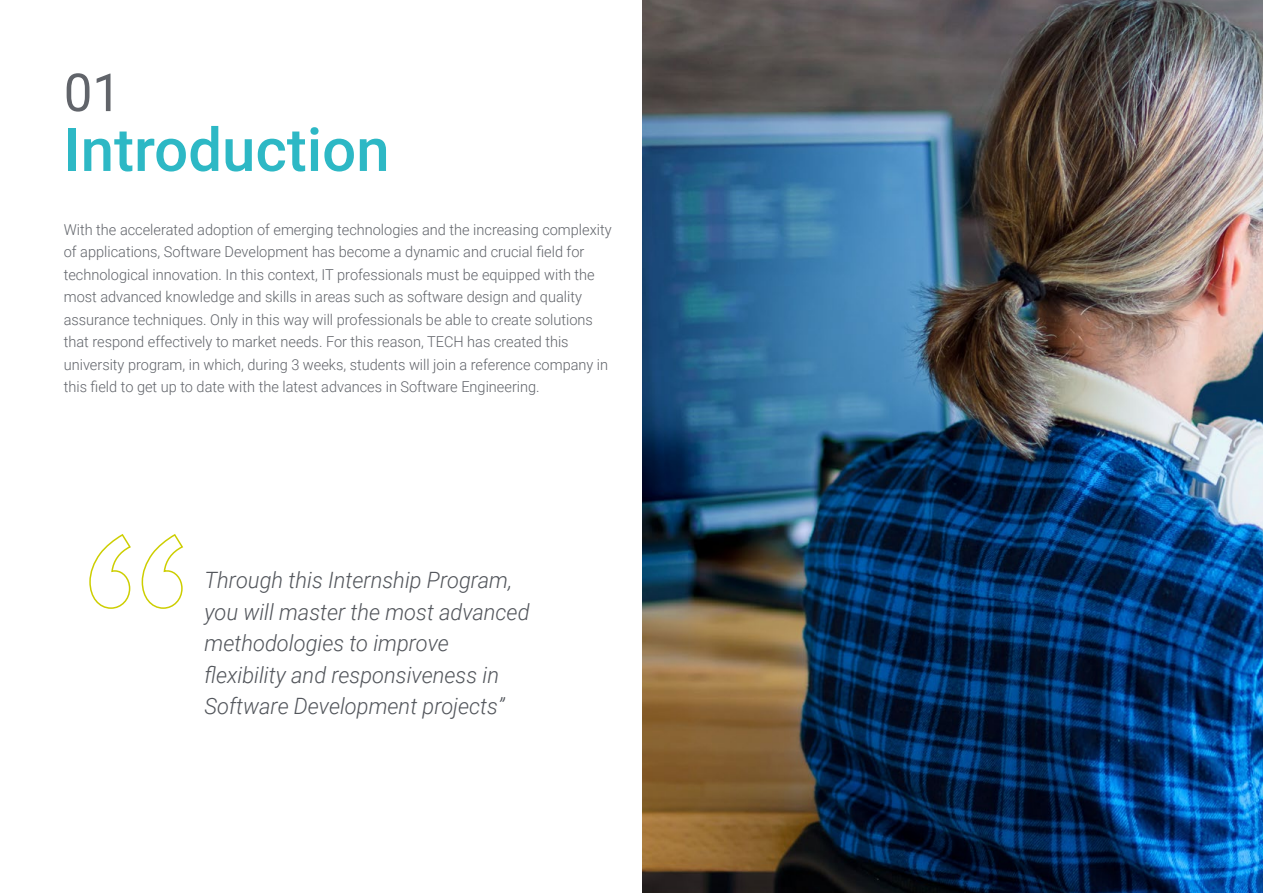
<style>
.page{position:relative;width:1263px;height:893px;background:#fff}
.page>*{position:absolute;margin:0;border:0;box-sizing:border-box;transform-origin:0 0}
.t1{font:500 60px "Roboto";color:#2db8c5}
.t2{font:52.5px "Roboto";color:#61646a}
.t3{font:italic 300 22.5px/31.5px "Roboto";color:#52555b}
.t4{font:300 15px/22.5px "Roboto";color:#61646a}
</style>
<div class="page">
<svg style="left:89px;top:534px;width:95px;height:75px"></svg>
<img style="left:642px;top:0;width:621px;height:893px">
<h2 class="t2" style="left:64px;top:56px;width:59px">01</h2>
<h1 class="t1" style="left:64px;top:108px;width:327px">Introduction</h1>
<p class="t4" style="left:64px;top:217px;width:549px">With the accelerated adoption of emerging technologies and the increasing complexity of applications, Software Development has become a dynamic and crucial field for technological innovation. In this context, IT professionals must be equipped with the most advanced knowledge and skills in areas such as software design and quality assurance techniques. Only in this way will professionals be able to create solutions that respond effectively to market needs. For this reason, TECH has created this university program, in which, during 3 weeks, students will join a reference company in this field to get up to date with the latest advances in Software Engineering.</p>
<h3 class="t3" style="left:204px;top:564px;width:327px">Through this Internship Program, you will master the most advanced methodologies to improve flexibility and responsiveness in<br>Software Development projects”</h3>
</div>
